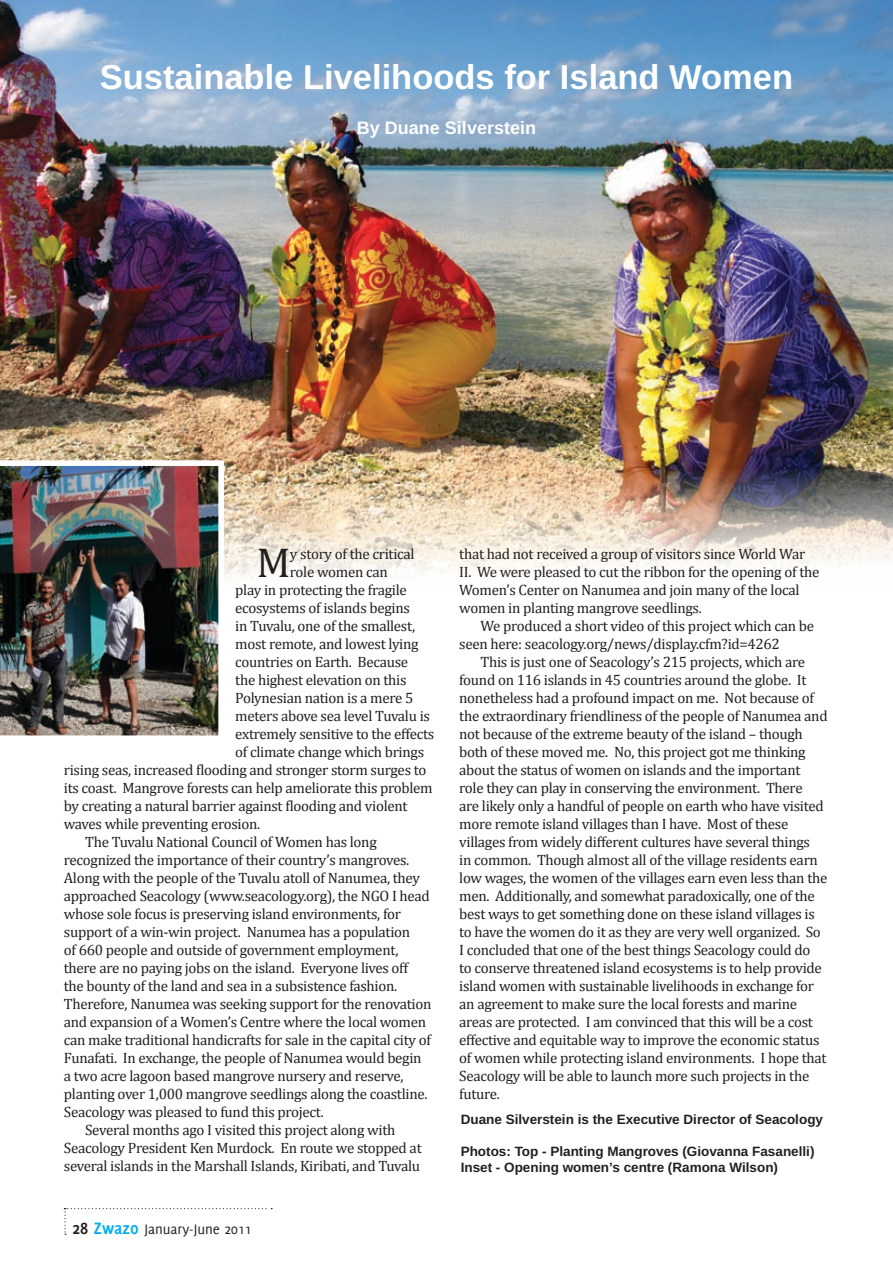
<style>
.page{position:relative;width:893px;height:1263px;background:#fff}
.page>*{position:absolute;margin:0;border:0;box-sizing:border-box;transform-origin:0 0}
.t1{font:42px "Cambria";color:#231f20}
.t2{font:700 34.5px "Liberation Sans";color:#fff}
.t3{font:700 18px "Liberation Sans";color:#fff}
.t4{font:15px/18px "Cambria";letter-spacing:-.02em;color:#231f20}
.t5{font:15px "Delicious";color:#231f20}
.t6{font:700 13.5px/16.2px "Liberation Sans";color:#231f20}
.s1{font-weight:700;font-size:18px}
.s2{font-weight:700;font-size:18px;color:#00aeef}
</style>
<div class="page">
<img style="left:0;top:0;width:893px;height:579px">
<img style="left:0;top:460px;width:224px;height:276px">
<svg style="left:64px;top:1208px;width:208px;height:27px"></svg>
<h2 class="t2" style="left:100px;top:53px;width:695px">Sustainable Livelihoods for Island Women</h2>
<p class="t3" style="left:357px;top:115px;width:181px">By Duane Silverstein</p>
<h1 class="t1" style="left:256px;top:538px;width:36px">M</h1>
<p class="t4" style="left:290px;top:545px;width:126px">y story of the critical</p>
<p class="t4" style="left:290px;top:563px;width:99px">role women can</p>
<p class="t4" style="left:235px;top:581px;width:173px">play in protecting the fragile</p>
<p class="t4" style="left:235px;top:599px;width:176px">ecosystems of islands begins</p>
<p class="t4" style="left:235px;top:617px;width:181px">in Tuvalu, one of the smallest,</p>
<p class="t4" style="left:235px;top:635px;width:185px">most remote, and lowest lying</p>
<p class="t4" style="left:235px;top:653px;width:174px">countries on Earth. Because</p>
<p class="t4" style="left:235px;top:671px;width:173px">the highest elevation on this</p>
<p class="t4" style="left:235px;top:689px;width:180px">Polynesian nation is a mere 5</p>
<p class="t4" style="left:235px;top:707px;width:196px">meters above sea level Tuvalu is</p>
<p class="t4" style="left:235px;top:725px;width:201px">extremely sensitive to the effects</p>
<p class="t4" style="left:235px;top:743px;width:190px">of climate change which brings</p>
<p class="t4" style="left:64px;top:761px;width:364px">rising seas, increased flooding and stronger storm surges to</p>
<p class="t4" style="left:64px;top:779px;width:370px">its coast. Mangrove forests can help ameliorate this problem</p>
<p class="t4" style="left:64px;top:797px;width:345px">by creating a natural barrier against flooding and violent</p>
<p class="t4" style="left:64px;top:815px;width:198px">waves while preventing erosion.</p>
<p class="t4" style="left:85px;top:833px;width:293px">The Tuvalu National Council of Women has long</p>
<p class="t4" style="left:64px;top:851px;width:347px">recognized the importance of their country’s mangroves.</p>
<p class="t4" style="left:64px;top:869px;width:358px">Along with the people of the Tuvalu atoll of Nanumea, they</p>
<p class="t4" style="left:64px;top:887px;width:368px">approached Seacology (www.seacology.org), the NGO I head</p>
<p class="t4" style="left:64px;top:905px;width:339px">whose sole focus is preserving island environments, for</p>
<p class="t4" style="left:64px;top:923px;width:348px">support of a win-win project. Nanumea has a population</p>
<p class="t4" style="left:64px;top:941px;width:336px">of 660 people and outside of government employment,</p>
<p class="t4" style="left:64px;top:959px;width:347px">there are no paying jobs on the island. Everyone lives off</p>
<p class="t4" style="left:64px;top:977px;width:335px">the bounty of the land and sea in a subsistence fashion.</p>
<p class="t4" style="left:64px;top:995px;width:369px">Therefore, Nanumea was seeking support for the renovation</p>
<p class="t4" style="left:64px;top:1013px;width:364px">and expansion of a Women’s Centre where the local women</p>
<p class="t4" style="left:64px;top:1031px;width:369px">can make traditional handicrafts for sale in the capital city of</p>
<p class="t4" style="left:64px;top:1049px;width:359px">Funafati. In exchange, the people of Nanumea would begin</p>
<p class="t4" style="left:64px;top:1067px;width:341px">a two acre lagoon based mangrove nursery and reserve,</p>
<p class="t4" style="left:64px;top:1085px;width:365px">planting over 1,000 mangrove seedlings along the coastline.</p>
<p class="t4" style="left:64px;top:1103px;width:262px">Seacology was pleased to fund this project.</p>
<p class="t4" style="left:85px;top:1121px;width:312px">Several months ago I visited this project along with</p>
<p class="t4" style="left:64px;top:1139px;width:359px">Seacology President Ken Murdock. En route we stopped at</p>
<p class="t4" style="left:64px;top:1157px;width:358px">several islands in the Marshall Islands, Kiribati, and Tuvalu</p>
<p class="t5" style="left:72px;top:1220px;width:181px"><span class="s1">28</span> <span class="s2">Zwazo</span> January-June 2011</p>
<p class="t4" style="left:459px;top:545px;width:362px">that had not received a group of visitors since World War II. We were pleased to cut the ribbon for the opening of the Women’s Center on Nanumea and join many of the local women in planting mangrove seedlings.</p>
<p class="t4" style="left:459px;top:617px;width:356px;text-indent:21px">We produced a short video of this project which can be seen here: seacology.org/news/display.cfm?id=4262</p>
<p class="t4" style="left:459px;top:653px;width:370px;text-indent:21px">This is just one of Seacology’s 215 projects, which are found on 116 islands in 45 countries around the globe. It nonetheless had a profound impact on me. Not because of the extraordinary friendliness of the people of Nanumea and not because of the extreme beauty of the island – though both of these moved me. No, this project got me thinking about the status of women on islands and the important role they can play in conserving the environment. There<br>are likely only a handful of people on earth who have visited more remote island villages than I have. Most of these villages from widely different cultures have several things<br>in common. Though almost all of the village residents earn low wages, the women of the villages earn even less than the men. Additionally, and somewhat paradoxically, one of the best ways to get something done on these island villages is to have the women do it as they are very well organized. So I concluded that one of the best things Seacology could do<br>to conserve threatened island ecosystems is to help provide island women with sustainable livelihoods in exchange for an agreement to make sure the local forests and marine areas are protected. I am convinced that this will be a cost effective and equitable way to improve the economic status of women while protecting island environments. I hope that Seacology will be able to launch more such projects in the future.</p>
<p class="t6" style="left:461px;top:1111px;width:364px">Duane Silverstein is the Executive Director of Seacology</p>
<p class="t6" style="left:461px;top:1143px;width:355px">Photos: Top - Planting Mangroves (Giovanna Fasanelli)<br>Inset - Opening women’s centre (Ramona Wilson)</p>
</div>
